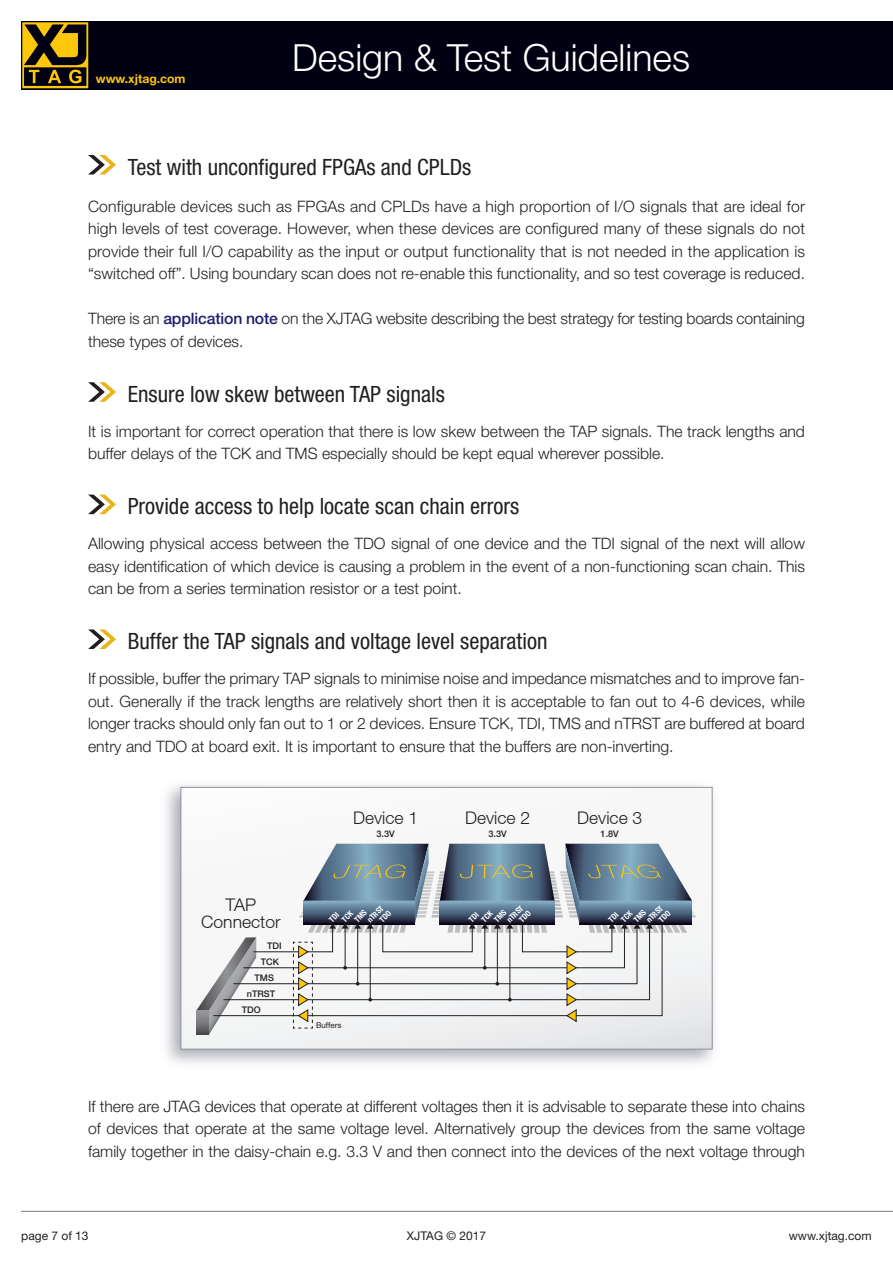
<style>
.page{position:relative;width:893px;height:1263px;background:#fff}
.page>*{position:absolute;margin:0;border:0;box-sizing:border-box;transform-origin:0 0}
.t1{font:300 37.5px "Helvetica Neue LT";color:#fff}
.t2{font:condensed 22.5px "Helvetica Neue";color:#231f20}
.t3{font:300 17.55px/17.1px "Helvetica Neue LT";color:#231f20;text-align:center}
.t4{font:300 15.75px/22.5px "Helvetica Neue LT";color:#231f20;text-align:justify}
.t5{font:700 12.15px "Helvetica Neue LT";color:#fec70c}
.t6{font:12px "Helvetica Neue LT";color:#231f20}
.t7{font:500 9.15px "Helvetica Neue";color:#231f20}
.t8{font:700 condensed 7.95px "Helvetica Neue";color:#fff}
.t9{font:7.95px "Helvetica Neue LT";color:#231f20}
.s1{font-family:"Helvetica Neue";font-weight:500;color:#201c70}
</style>
<div class="page">
<div style="left:21px;top:21px;width:872px;height:68px;background:#000012"></div>
<svg style="left:22px;top:22px;width:66px;height:66px"></svg>
<hr style="left:21px;top:1211px;width:872px;height:1px;background:#8f9299">
<svg style="left:88px;top:155px;width:28px;height:20px"></svg>
<svg style="left:88px;top:382px;width:28px;height:20px"></svg>
<svg style="left:88px;top:495px;width:28px;height:19px"></svg>
<svg style="left:88px;top:629px;width:28px;height:20px"></svg>
<img style="left:165px;top:785px;width:549px;height:279px">
<div style="left:181px;top:787px;width:531px;height:262px;background:linear-gradient(to bottom,#fbfafb,#efeff0)"></div>
<div style="left:181px;top:787px;width:531px;height:262px;border:1px solid #8f9299"></div>
<svg style="left:196px;top:844px;width:500px;height:191px"></svg>
<p class="t5" style="left:96px;top:72px;width:91px">www.xjtag.com</p>
<h1 class="t1" style="left:292px;top:35px;width:399px">Design &amp; Test Guidelines</h1>
<h2 class="t2" style="left:128px;top:154px;width:345px">Test with unconfigured FPGAs and CPLDs</h2>
<p class="t4" style="left:88px;top:194px;width:718px">Configurable devices such as FPGAs and CPLDs have a high proportion of I/O signals that are ideal for high levels of test coverage. However, when these devices are configured many of these signals do not provide their full I/O capability as the input or output functionality that is not needed in the application is “switched off”. Using boundary scan does not re-enable this functionality, and so test coverage is reduced.</p>
<p class="t4" style="left:88px;top:307px;width:718px">There is an <span class="s1">application note</span> on the XJTAG website describing the best strategy for testing boards containing these types of devices.</p>
<h2 class="t2" style="left:128px;top:381px;width:319px">Ensure low skew between TAP signals</h2>
<p class="t4" style="left:88px;top:419px;width:718px">It is important for correct operation that there is low skew between the TAP signals. The track lengths and buffer delays of the TCK and TMS especially should be kept equal wherever possible.</p>
<h2 class="t2" style="left:128px;top:493px;width:393px">Provide access to help locate scan chain errors</h2>
<p class="t4" style="left:88px;top:532px;width:718px">Allowing physical access between the TDO signal of one device and the TDI signal of the next will allow easy identification of which device is causing a problem in the event of a non-functioning scan chain. This can be from a series termination resistor or a test point.</p>
<h2 class="t2" style="left:128px;top:628px;width:421px">Buffer the TAP signals and voltage level separation</h2>
<p class="t4" style="left:88px;top:667px;width:718px">If possible, buffer the primary TAP signals to minimise noise and impedance mismatches and to improve fan&shy;out. Generally if the track lengths are relatively short then it is acceptable to fan out to 4-6 devices, while longer tracks should only fan out to 1 or 2 devices. Ensure TCK, TDI, TMS and nTRST are buffered at board entry and TDO at board exit. It is important to ensure that the buffers are non-inverting.</p>
<p class="t3" style="left:353px;top:809px;width:67px">Device 1</p>
<p class="t3" style="left:465px;top:809px;width:67px">Device 2</p>
<p class="t3" style="left:577px;top:809px;width:67px">Device 3</p>
<p class="t3" style="left:201px;top:896px;width:81px">TAP<br>Connector</p>
<p class="t7" style="left:267px;top:940px;width:16px">TDI</p>
<p class="t7" style="left:261px;top:956px;width:20px">TCK</p>
<p class="t7" style="left:255px;top:972px;width:21px">TMS</p>
<p class="t7" style="left:247px;top:988px;width:30px">nTRST</p>
<p class="t7" style="left:242px;top:1004px;width:20px">TDO</p>
<p class="t7" style="left:376px;top:828px;width:20px">3.3V</p>
<p class="t7" style="left:489px;top:828px;width:20px">3.3V</p>
<p class="t7" style="left:601px;top:828px;width:20px">1.8V</p>
<p class="t8" style="left:365px;top:918px;width:22px;rotate:-45deg">nTRST</p>
<p class="t8" style="left:505px;top:918px;width:22px;rotate:-45deg">nTRST</p>
<p class="t8" style="left:644px;top:918px;width:22px;rotate:-45deg">nTRST</p>
<p class="t9" style="left:316px;top:1020px;width:27px">Buffers</p>
<p class="t4" style="left:88px;top:1094px;width:718px">If there are JTAG devices that operate at different voltages then it is advisable to separate these into chains of devices that operate at the same voltage level. Alternatively group the devices from the same voltage family together in the daisy-chain e.g. 3.3 V and then connect into the devices of the next voltage through</p>
<p class="t6" style="left:21px;top:1229px;width:69px">page 7 of 13</p>
<p class="t6" style="left:407px;top:1229px;width:81px">XJTAG © 2017</p>
<p class="t6" style="left:789px;top:1229px;width:84px">www.xjtag.com</p>
</div>
